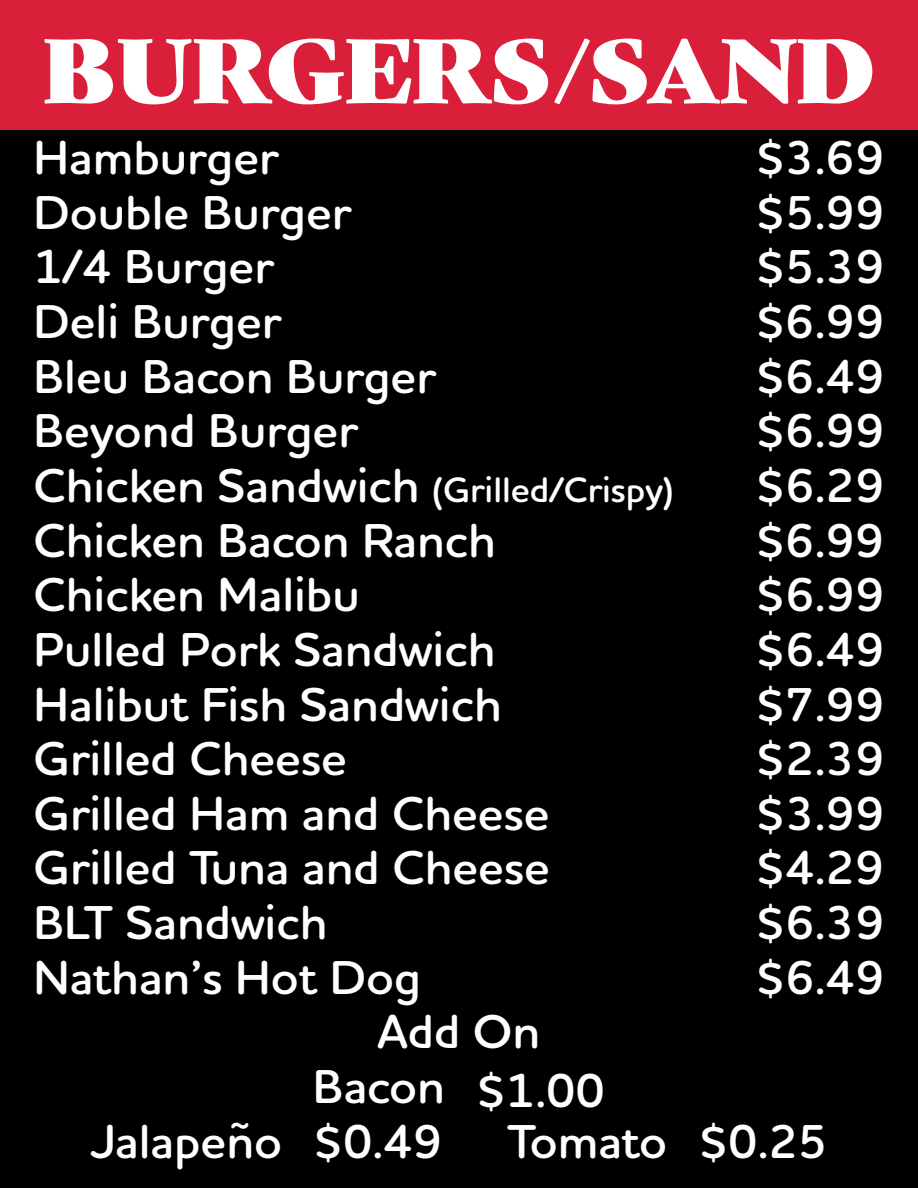
<style>
.page{position:relative;width:918px;height:1188px;background:#fff}
.page>*{position:absolute;margin:0;border:0;box-sizing:border-box;transform-origin:0 0}
.t1{font:88.05px "Gastromond";color:#fff}
.t2{font:600 48.45px "Houschka Rounded";color:#fff}
.t3{font:600 36px "Houschka Rounded";color:#fff}
.s1{font-size:48.45px}
</style>
<div class="page">
<div style="left:0;top:26px;width:918px;height:1162px;background:#000"></div>
<div style="left:0;top:0;width:918px;height:130px;background:#da1f3a"></div>
<h1 class="t1" style="left:43px;top:2px;width:834px">BURGERS/SAND</h1>
<p class="t2" style="left:34px;top:126px;width:247px">Hamburger</p>
<p class="t2" style="left:756px;top:126px;width:130px">$3.69</p>
<p class="t2" style="left:34px;top:181px;width:320px">Double Burger</p>
<p class="t2" style="left:756px;top:181px;width:130px">$5.99</p>
<p class="t2" style="left:34px;top:235px;width:242px">1/4 Burger</p>
<p class="t2" style="left:756px;top:235px;width:130px">$5.39</p>
<p class="t2" style="left:34px;top:290px;width:250px">Deli Burger</p>
<p class="t2" style="left:756px;top:290px;width:130px">$6.99</p>
<p class="t2" style="left:34px;top:345px;width:404px">Bleu Bacon Burger</p>
<p class="t2" style="left:756px;top:345px;width:130px">$6.49</p>
<p class="t2" style="left:34px;top:399px;width:326px">Beyond Burger</p>
<p class="t2" style="left:756px;top:399px;width:130px">$6.99</p>
<p class="t3" style="left:34px;top:466px;width:642px"><span class="s1">Chicken Sandwich</span> (Grilled/Crispy)</p>
<p class="t2" style="left:756px;top:454px;width:130px">$6.29</p>
<p class="t2" style="left:33px;top:509px;width:464px">Chicken Bacon Ranch</p>
<p class="t2" style="left:756px;top:509px;width:130px">$6.99</p>
<p class="t2" style="left:34px;top:563px;width:328px">Chicken Malibu</p>
<p class="t2" style="left:756px;top:563px;width:130px">$6.99</p>
<p class="t2" style="left:34px;top:618px;width:463px">Pulled Pork Sandwich</p>
<p class="t2" style="left:756px;top:618px;width:130px">$6.49</p>
<p class="t2" style="left:34px;top:673px;width:470px">Halibut Fish Sandwich</p>
<p class="t2" style="left:756px;top:673px;width:130px">$7.99</p>
<p class="t2" style="left:34px;top:727px;width:315px">Grilled Cheese</p>
<p class="t2" style="left:756px;top:727px;width:130px">$2.39</p>
<p class="t2" style="left:34px;top:782px;width:518px">Grilled Ham and Cheese</p>
<p class="t2" style="left:756px;top:782px;width:130px">$3.99</p>
<p class="t2" style="left:33px;top:837px;width:518px">Grilled Tuna and Cheese</p>
<p class="t2" style="left:756px;top:837px;width:130px">$4.29</p>
<p class="t2" style="left:34px;top:891px;width:296px">BLT Sandwich</p>
<p class="t2" style="left:756px;top:891px;width:130px">$6.39</p>
<p class="t2" style="left:34px;top:946px;width:389px">Nathan’s Hot Dog</p>
<p class="t2" style="left:756px;top:946px;width:130px">$6.49</p>
<p class="t2" style="left:378px;top:1000px;width:164px">Add On</p>
<p class="t2" style="left:313px;top:1057px;width:294px">Bacon $1.00</p>
<p class="t2" style="left:91px;top:1110px;width:353px">Jalapeño $0.49</p>
<p class="t2" style="left:508px;top:1110px;width:321px">Tomato $0.25</p>
</div>
